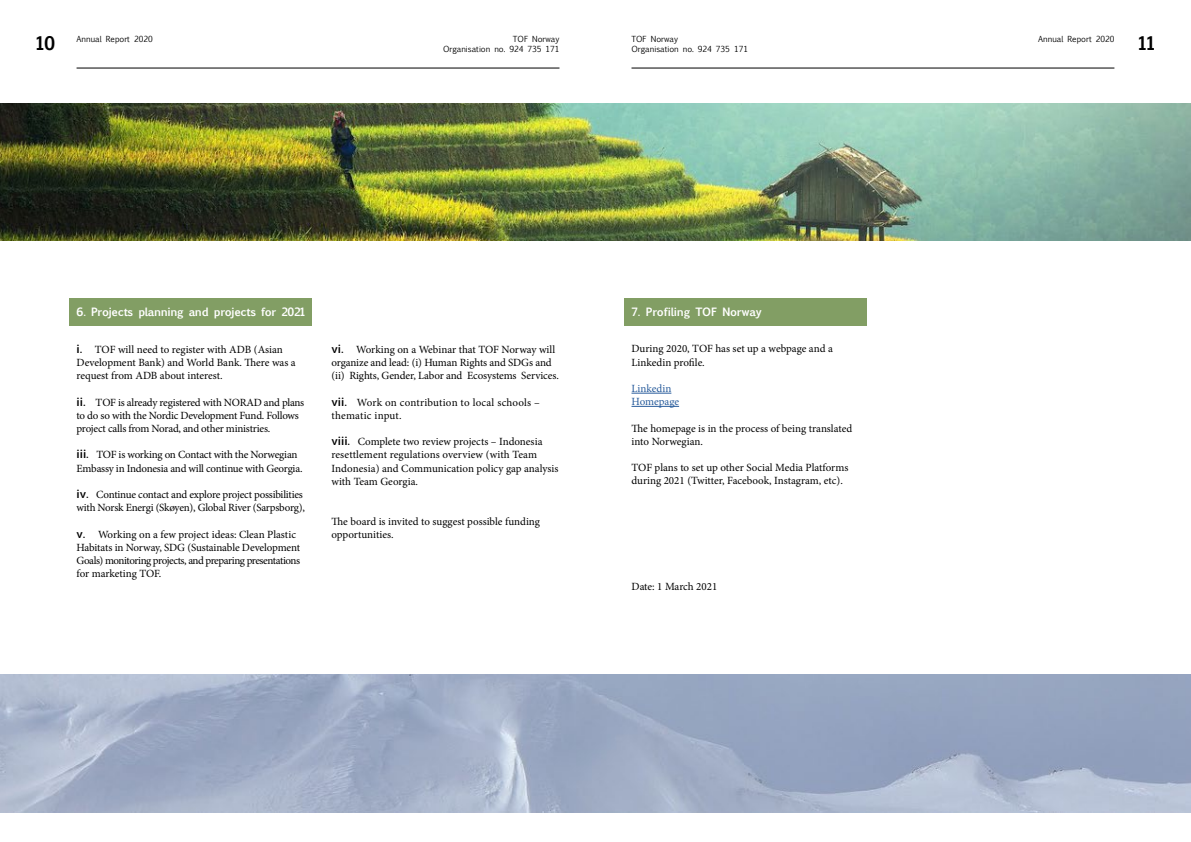
<style>
.page{position:relative;width:1191px;height:842px;background:#fff}
.page>*{position:absolute;margin:0;border:0;box-sizing:border-box;transform-origin:0 0}
.t1{font:700 18px "Euphemia UCAS";color:#000}
.t2{font:11px/13.2px "Minion Pro";letter-spacing:-.01em;color:#000}
.t3{font:700 11px "Euphemia UCAS";letter-spacing:-.03em;color:#fff}
.t4{font:11px/13.2px "Minion Pro";letter-spacing:.015em;color:#000}
.t5{font:11px/13.2px "Minion Pro";color:#275b9b}
.t6{font:8px/9.6px "Euphemia UCAS";color:#000}
.s1{font-family:"Euphemia UCAS";font-weight:700}
</style>
<div class="page">
<img style="left:0;top:103px;width:1191px;height:138px">
<img style="left:0;top:675px;width:1191px;height:137px">
<div style="left:69px;top:298px;width:243px;height:28px;background:#829e64"></div>
<div style="left:624px;top:298px;width:243px;height:28px;background:#829e64"></div>
<hr style="left:631px;top:393px;width:40px;height:1px;background:#275b9b">
<hr style="left:631px;top:406px;width:48px;height:1px;background:#275b9b">
<hr style="left:77px;top:68px;width:482px;height:1px;background:#000">
<hr style="left:631px;top:68px;width:483px;height:1px;background:#000">
<h1 class="t1" style="left:36px;top:29px;width:21px">10</h1>
<h1 class="t1" style="left:1138px;top:29px;width:18px">11</h1>
<p class="t6" style="left:77px;top:34px;width:78px">Annual Report 2020</p>
<p class="t6" style="left:631px;top:34px;width:118px">TOF Norway<br>Organisation no. 924 735 171</p>
<p class="t6" style="left:443px;top:34px;width:118px;text-align:right">TOF Norway<br>Organisation no. 924 735 171</p>
<p class="t6" style="left:1038px;top:34px;width:78px">Annual Report 2020</p>
<p class="t3" style="left:77px;top:304px;width:230px">6. Projects planning and projects for 2021</p>
<p class="t3" style="left:631px;top:304px;width:132px">7. Profiling TOF Norway</p>
<p class="t2" style="left:77px;top:343px;width:221px"><span class="s1">i.</span> TOF will need to register with ADB (Asian<br>Development Bank) and World Bank. There was a request from ADB about interest.</p>
<p class="t2" style="left:77px;top:396px;width:229px"><span class="s1">ii.</span> TOF is already registered with NORAD and plans to do so with the Nordic Development Fund. Follows project calls from Norad, and other ministries.</p>
<p class="t2" style="left:77px;top:448px;width:227px"><span class="s1">iii.</span> TOF is working on Contact with the Norwegian<br>Embassy in Indonesia and will continue with Georgia.</p>
<p class="t2" style="left:77px;top:488px;width:230px"><span class="s1">iv.</span> Continue contact and explore project possibilities with Norsk Energi (Skøyen), Global River (Sarpsborg),</p>
<p class="t2" style="left:77px;top:528px;width:225px"><span class="s1">v.</span> Working on a few project ideas: Clean Plastic Habitats in Norway, SDG (Sustainable Development Goals) monitoring projects, and preparing presentations for marketing TOF.</p>
<p class="t2" style="left:331px;top:343px;width:229px"><span class="s1">vi.</span> Working on a Webinar that TOF Norway will organize and lead: (i) Human Rights and SDGs and (ii) Rights, Gender, Labor and Ecosystems Services.</p>
<p class="t4" style="left:331px;top:396px;width:210px"><span class="s1">vii.</span> Work on contribution to local schools – thematic input.</p>
<p class="t2" style="left:331px;top:435px;width:228px"><span class="s1">viii.</span> Complete two review projects – Indonesia resettlement regulations overview (with Team Indonesia) and Communication policy gap analysis with Team Georgia.</p>
<p class="t2" style="left:331px;top:514px;width:210px">The board is invited to suggest possible funding opportunities.</p>
<p class="t2" style="left:631px;top:342px;width:203px">During 2020, TOF has set up a webpage and a<br>Linkedin profile.</p>
<p class="t5" style="left:631px;top:382px;width:49px">Linkedin<br>Homepage</p>
<p class="t2" style="left:631px;top:422px;width:222px">The homepage is in the process of being translated into Norwegian.</p>
<p class="t2" style="left:631px;top:461px;width:218px">TOF plans to set up other Social Media Platforms during 2021 (Twitter, Facebook, Instagram, etc).</p>
<p class="t2" style="left:631px;top:580px;width:87px">Date: 1 March 2021</p>
</div>
